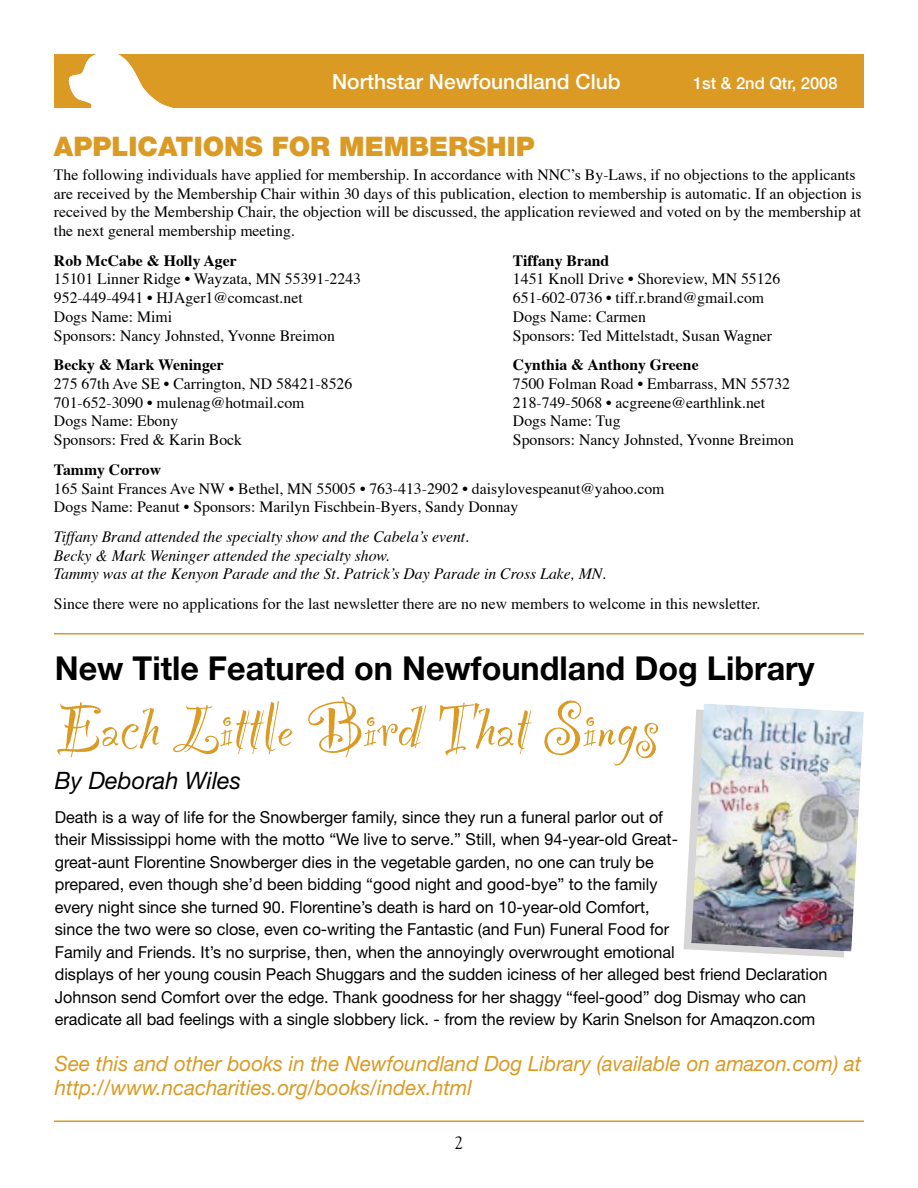
<style>
.page{position:relative;width:918px;height:1188px;background:#fff}
.page>*{position:absolute;margin:0;border:0;box-sizing:border-box;transform-origin:0 0}
.t1{font:75px "Party Let Plain";color:#da9a23}
.t2{font:700 33px "Helvetica Neue";color:#000}
.t3{font:900 27px "Helvetica Neue";color:#da9a23}
.t4{font:italic 24px "Helvetica Neue";color:#000}
.t5{font:italic 21px/24px "Helvetica Neue";color:#da9a23}
.t6{font:500 21px "Helvetica Neue";color:#fff}
.t7{font:18px "Goudy";color:#000}
.t8{font:16.5px/22.5px "Helvetica Neue";color:#000}
.t9{font:500 16.5px "Helvetica Neue";color:#fff}
.t10{font:15.75px/18.8px "Times";color:#000}
.t11{font:italic 15.75px/18.8px "Times";color:#000}
.t12{font:700 15.75px "Times";color:#000}
.s1{font-weight:700}
.s2{font-style:italic}
</style>
<div class="page">
<svg style="left:54px;top:54px;width:810px;height:54px;background:#dca133"></svg>
<svg style="left:684px;top:814px;width:160px;height:144px"></svg>
<hr style="left:54px;top:1120px;width:810px;height:2px;background:#da9a23">
<hr style="left:54px;top:633px;width:810px;height:1px;background:#da9a23">
<img style="left:691px;top:704px;width:173px;height:248px">
<h3 class="t6" style="left:332px;top:69px;width:290px">Northstar Newfoundland Club</h3>
<p class="t9" style="left:693px;top:73px;width:146px">1st &amp; 2nd Qtr, 2008</p>
<h3 class="t3" style="left:54px;top:130px;width:482px">APPLICATIONS FOR MEMBERSHIP</h3>
<p class="t10" style="left:54px;top:166px;width:809px">The following individuals have applied for membership. In accordance with NNCʼs By-Laws, if no objections to the applicants are received by the Membership Chair within 30 days of this publication, election to membership is automatic. If an objection is received by the Membership Chair, the objection will be discussed, the application reviewed and voted on by the membership at the next general membership meeting.</p>
<p class="t12" style="left:54px;top:250px;width:184px">Rob McCabe &amp; Holly Ager</p>
<p class="t12" style="left:513px;top:250px;width:98px">Tiffany Brand</p>
<p class="t10" style="left:54px;top:271px;width:309px">15101 Linner Ridge • Wayzata, MN 55391-2243</p>
<p class="t10" style="left:513px;top:271px;width:269px">1451 Knoll Drive • Shoreview, MN 55126</p>
<p class="t10" style="left:54px;top:289px;width:250px">952-449-4941 • HJAger1@comcast.net</p>
<p class="t10" style="left:513px;top:289px;width:253px">651-602-0736 • tiff.r.brand@gmail.com</p>
<p class="t10" style="left:54px;top:308px;width:120px">Dogs Name: Mimi</p>
<p class="t10" style="left:513px;top:308px;width:134px">Dogs Name: Carmen</p>
<p class="t10" style="left:54px;top:327px;width:282px">Sponsors: Nancy Johnsted, Yvonne Breimon</p>
<p class="t10" style="left:513px;top:327px;width:261px">Sponsors: Ted Mittelstadt, Susan Wagner</p>
<p class="t12" style="left:54px;top:354px;width:171px">Becky &amp; Mark Weninger</p>
<p class="t12" style="left:513px;top:354px;width:187px">Cynthia &amp; Anthony Greene</p>
<p class="t10" style="left:54px;top:375px;width:300px">275 67th Ave SE • Carrington, ND 58421-8526</p>
<p class="t10" style="left:513px;top:375px;width:279px">7500 Folman Road • Embarrass, MN 55732</p>
<p class="t10" style="left:54px;top:394px;width:252px">701-652-3090 • mulenag@hotmail.com</p>
<p class="t10" style="left:513px;top:394px;width:254px">218-749-5068 • acgreene@earthlink.net</p>
<p class="t10" style="left:54px;top:413px;width:126px">Dogs Name: Ebony</p>
<p class="t10" style="left:513px;top:413px;width:109px">Dogs Name: Tug</p>
<p class="t10" style="left:54px;top:431px;width:190px">Sponsors: Fred &amp; Karin Bock</p>
<p class="t10" style="left:513px;top:431px;width:282px">Sponsors: Nancy Johnsted, Yvonne Breimon</p>
<p class="t10" style="left:54px;top:461px;width:612px"><span class="s1">Tammy Corrow<br></span>165 Saint Frances Ave NW • Bethel, MN 55005 <span class="s2">•</span> 763-413-2902 • daisylovespeanut@yahoo.com<br>Dogs Name: Peanut • Sponsors: Marilyn Fischbein-Byers, Sandy Donnay</p>
<p class="t11" style="left:54px;top:528px;width:554px">Tiffany Brand attended the specialty show and the Cabelaʼs event.<br>Becky &amp; Mark Weninger attended the specialty show.<br>Tammy was at the Kenyon Parade and the St. Patrickʼs Day Parade in Cross Lake, MN.</p>
<p class="t10" style="left:54px;top:595px;width:708px">Since there were no applications for the last newsletter there are no new members to welcome in this newsletter.</p>
<h2 class="t2" style="left:55px;top:648px;width:761px">New Title Featured on Newfoundland Dog Library</h2>
<h1 class="t1" style="left:55px;top:675px;width:606px">Each Little Bird That Sings</h1>
<h3 class="t4" style="left:55px;top:767px;width:188px">By Deborah Wiles</h3>
<p class="t8" style="left:55px;top:805px;width:774px">Death is a way of life for the Snowberger family, since they run a funeral parlor out of<br>their Mississippi home with the motto “We live to serve.” Still, when 94-year-old Great-<br>great-aunt Florentine Snowberger dies in the vegetable garden, no one can truly be<br>prepared, even though she’d been bidding “good night and good-bye” to the family<br>every night since she turned 90. Florentine’s death is hard on 10-year-old Comfort,<br>since the two were so close, even co-writing the Fantastic (and Fun) Funeral Food for<br>Family and Friends. It’s no surprise, then, when the annoyingly overwrought emotional<br>displays of her young cousin Peach Shuggars and the sudden iciness of her alleged best friend Declaration Johnson send Comfort over the edge. Thank goodness for her shaggy “feel-good” dog Dismay who can eradicate all bad feelings with a single slobbery lick. - from the review by Karin Snelson for Amaqzon.com</p>
<h3 class="t5" style="left:55px;top:1051px;width:808px">See this and other books in the Newfoundland Dog Library (available on amazon.com) at http://www.ncacharities.org/books/index.html</h3>
<p class="t7" style="left:454px;top:1131px;width:10px">2</p>
</div>
